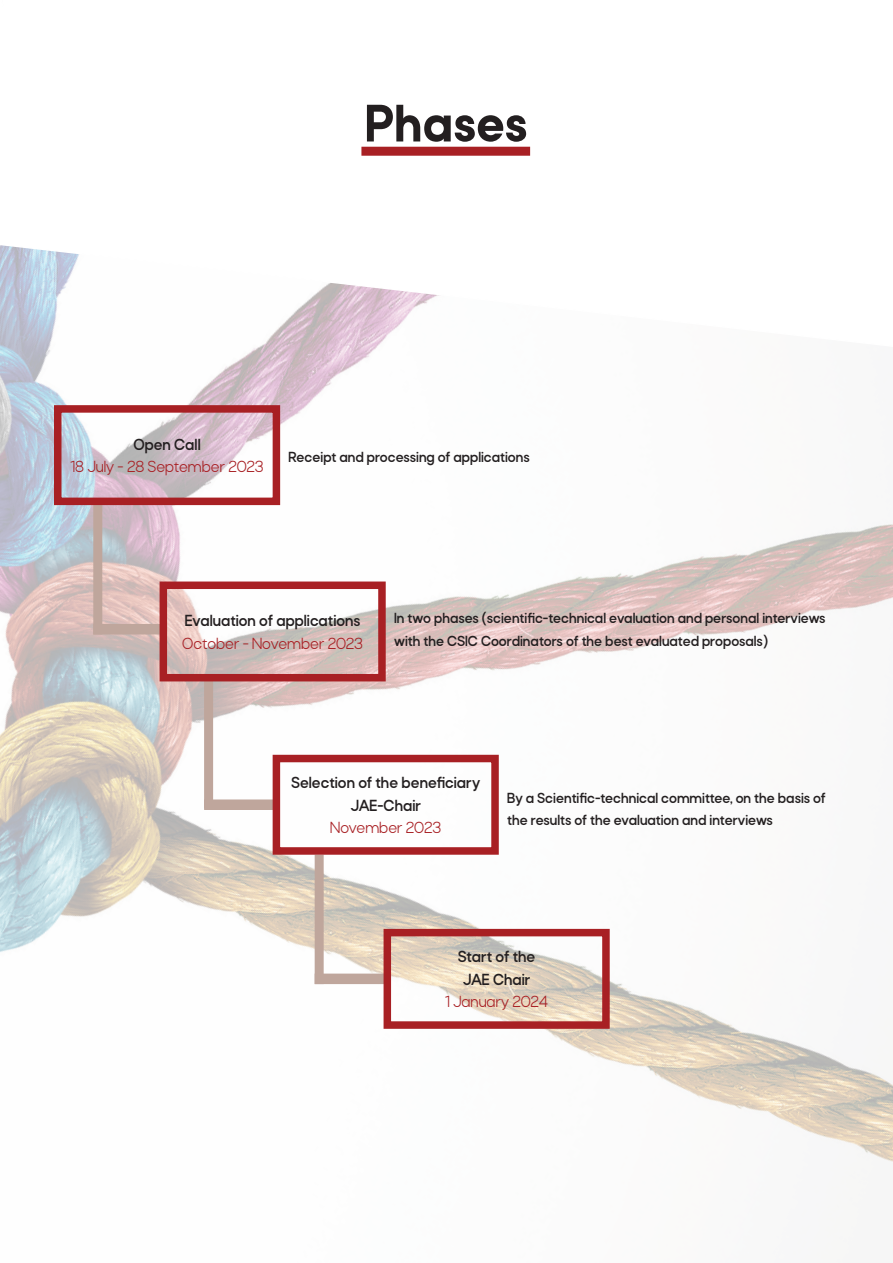
<style>
.page{position:relative;width:893px;height:1263px;background:#fff}
.page>*{position:absolute;margin:0;border:0;box-sizing:border-box;transform-origin:0 0}
.t1{font:900 54px "Rota";letter-spacing:-.005em;color:#231f20}
.t2{font:700 16.5px/22.5px "Rota";color:#231f20;text-align:center}
.t3{font:16.5px "Rota";color:#a82024}
.t4{font:700 15px/22.5px "Rota";color:#231f20}
</style>
<div class="page">
<img style="left:0;top:366px;width:893px;height:796px">
<svg style="left:0;top:366px;width:58px;height:117px;background:#c1ccda"></svg>
<svg style="left:0;top:245px;width:439px;height:121px"></svg>
<div style="left:361px;top:147px;width:169px;height:9px;background:#a82024"></div>
<div style="left:93px;top:505px;width:9px;height:129px;background:#bfa69c"></div>
<div style="left:204px;top:679px;width:9px;height:129px;background:#bfa69c"></div>
<div style="left:315px;top:855px;width:9px;height:129px;background:#bfa69c"></div>
<div style="left:93px;top:624px;width:74px;height:10px;background:#bfa69c"></div>
<div style="left:204px;top:799px;width:74px;height:11px;background:#bfa69c"></div>
<div style="left:315px;top:973px;width:73px;height:11px;background:#bfa69c"></div>
<div style="left:54px;top:405px;width:226px;height:100px;border:8px solid #a82024"></div>
<div style="left:160px;top:581px;width:226px;height:100px;border:8px solid #a82024"></div>
<div style="left:273px;top:755px;width:226px;height:100px;border:8px solid #a82024"></div>
<div style="left:384px;top:929px;width:226px;height:100px;border:8px solid #a82024"></div>
<p class="t1" style="left:365px;top:94px;width:165px">Phases</p>
<p class="t2" style="left:133px;top:433px;width:69px">Open Call</p>
<p class="t3" style="left:70px;top:458px;width:195px">18 July - 28 September 2023</p>
<p class="t4" style="left:289px;top:446px;width:243px">Receipt and processing of applications</p>
<p class="t2" style="left:185px;top:610px;width:177px">Evaluation of applications</p>
<p class="t3" style="left:182px;top:634px;width:182px">October - November 2023</p>
<p class="t4" style="left:394px;top:607px;width:433px">In two phases (scientific-technical evaluation and personal interviews with the CSIC Coordinators of the best evaluated proposals)</p>
<p class="t2" style="left:291px;top:772px;width:191px">Selection of the beneficiary<br>JAE-Chair</p>
<p class="t3" style="left:330px;top:819px;width:112px">November 2023</p>
<p class="t4" style="left:507px;top:787px;width:320px">By a Scientific-technical committee, on the basis of the results of the evaluation and interviews</p>
<p class="t2" style="left:458px;top:946px;width:79px">Start of the</p>
<p class="t2" style="left:463px;top:968px;width:69px">JAE Chair</p>
<p class="t3" style="left:445px;top:993px;width:105px">1 January 2024</p>
</div>
